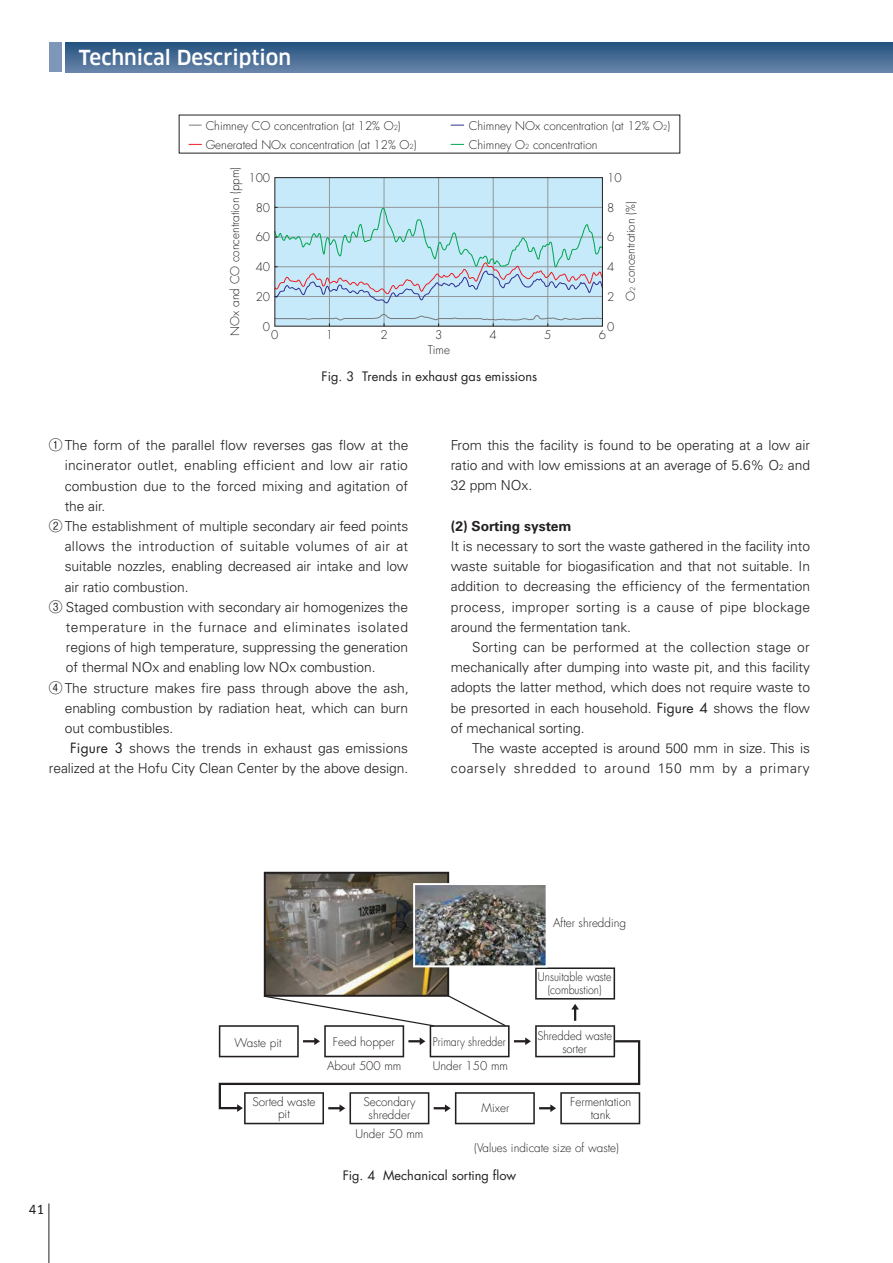
<style>
.page{position:relative;width:893px;height:1263px;background:#fff}
.page>*{position:absolute;margin:0;border:0;box-sizing:border-box;transform-origin:0 0}
.t1{font:500 20.25px "Clan Pro";color:#fff}
.t2{font:300 13.8px/20.2px "Univers LT Pro 45";letter-spacing:-.005em;color:#231f20;text-align:justify}
.t3{font:300 13.8px/20.2px "Univers LT Pro 45";letter-spacing:.04em;color:#231f20;text-align:right}
.t4{font:300 13.8px "Univers LT Pro 45";letter-spacing:.015em;color:#231f20}
.t5{font:300 13.8px "Univers LT Pro 45";letter-spacing:.02em;color:#231f20}
.t6{font:300 13.8px "Univers LT Pro 45";letter-spacing:.035em;color:#231f20}
.t7{font:700 13.8px "Univers LT Pro 65";color:#231f20}
.t8{font:12.75px "Futura Std";color:#231f20}
.t9{font:12.15px "Clan Pro News";color:#231f20}
.t10{font:300 11.7px/12.8px "Futura Std";color:#231f20;text-align:center}
.t11{font:300 11.7px/12.8px "Futura Std";color:#231f20;text-align:center;scale:.9 1}
.t12{font:300 11.7px/12.8px "Futura Std";color:#231f20;text-align:center;scale:.95 1}
.s1{font-size:6.75px}
.s2{font-family:"Gothic BBB Pro";font-weight:500}
.s3{font-family:"Futura Std";font-weight:400}
.s4{font-size:8.1px}
</style>
<div class="page">
<hr style="left:49px;top:1203px;width:1px;height:60px;background:#231f20">
<svg style="left:66px;top:43px;width:827px;height:29px;background:#466b94"></svg>
<div style="left:49px;top:43px;width:13px;height:29px;background:#7e96b7"></div>
<div style="left:275px;top:178px;width:327px;height:148px;background:#c6eafa"></div>
<hr style="left:329px;top:178px;width:1px;height:148px;background:#939598">
<hr style="left:384px;top:178px;width:1px;height:148px;background:#939598">
<hr style="left:438px;top:178px;width:1px;height:148px;background:#939598">
<hr style="left:493px;top:178px;width:1px;height:148px;background:#939598">
<hr style="left:548px;top:178px;width:1px;height:148px;background:#939598">
<svg style="left:276px;top:312px;width:325px;height:13px"></svg>
<svg style="left:276px;top:207px;width:325px;height:98px"></svg>
<svg style="left:189px;top:125px;width:13px;height:1px"></svg>
<svg style="left:189px;top:144px;width:13px;height:1px"></svg>
<svg style="left:451px;top:125px;width:13px;height:1px"></svg>
<svg style="left:451px;top:144px;width:13px;height:1px"></svg>
<div style="left:274px;top:177px;width:329px;height:150px;border:1px solid #231f20"></div>
<svg style="left:218px;top:967px;width:423px;height:157px"></svg>
<img style="left:267px;top:875px;width:179px;height:119px">
<div style="left:264px;top:872px;width:185px;height:125px;border:2px solid #231f20"></div>
<img style="left:416px;top:886px;width:129px;height:78px">
<div style="left:413px;top:883px;width:135px;height:84px;border:2px solid #fff"></div>
<h1 class="t1" style="left:79px;top:46px;width:214px">Technical Description</h1>
<p class="t10" style="left:206px;top:119px;width:197px">Chimney CO concentration (at 12% O<span class="s1">2</span>)</p>
<p class="t10" style="left:206px;top:139px;width:212px">Generated NOx concentration (at 12% O<span class="s1">2</span>)</p>
<p class="t10" style="left:469px;top:116px;width:203px;line-height:19.4px;text-align:left">Chimney NOx concentration (at 12% O<span class="s1">2</span>)<br>Chimney O<span class="s1">2</span> concentration</p>
<p class="t10" style="left:229px;top:336px;width:170px;rotate:-90deg">NOx and CO concentration (ppm)</p>
<p class="t10" style="left:607px;top:172px;width:16px">10</p>
<p class="t10" style="left:607px;top:201px;width:9px">8</p>
<p class="t10" style="left:607px;top:231px;width:9px">6</p>
<p class="t10" style="left:607px;top:261px;width:9px">4</p>
<p class="t10" style="left:607px;top:291px;width:9px">2</p>
<p class="t10" style="left:607px;top:320px;width:9px">0</p>
<p class="t10" style="left:248px;top:172px;width:23px">100</p>
<p class="t10" style="left:256px;top:201px;width:16px">80</p>
<p class="t10" style="left:256px;top:231px;width:16px">60</p>
<p class="t10" style="left:256px;top:261px;width:16px">40</p>
<p class="t10" style="left:256px;top:291px;width:16px">20</p>
<p class="t10" style="left:263px;top:320px;width:9px">0</p>
<p class="t10" style="left:625px;top:301px;width:101px;rotate:-90deg">O<span class="s1">2</span> concentration (%)</p>
<p class="t10" style="left:271px;top:329px;width:9px">0</p>
<p class="t10" style="left:326px;top:329px;width:9px">1</p>
<p class="t10" style="left:380px;top:329px;width:9px">2</p>
<p class="t10" style="left:435px;top:329px;width:9px">3</p>
<p class="t10" style="left:490px;top:329px;width:9px">4</p>
<p class="t10" style="left:544px;top:329px;width:9px">5</p>
<p class="t10" style="left:599px;top:329px;width:9px">6</p>
<p class="t10" style="left:428px;top:344px;width:24px">Time</p>
<p class="t8" style="left:322px;top:368px;width:217px">Fig. 3 Trends in exhaust gas emissions</p>
<p class="t2" style="left:49px;top:435px;width:361px"><span class="s2">①</span> The form of the parallel flow reverses gas flow at the</p>
<p class="t4" style="left:65px;top:457px;width:345px">incinerator outlet, enabling efficient and low air ratio</p>
<p class="t2" style="left:65px;top:475px;width:345px">combustion due to the forced mixing and agitation of</p>
<p class="t2" style="left:65px;top:496px;width:42px">the air.</p>
<p class="t2" style="left:49px;top:516px;width:361px"><span class="s2">②</span> The establishment of multiple secondary air feed points</p>
<p class="t5" style="left:65px;top:538px;width:345px">allows the introduction of suitable volumes of air at</p>
<p class="t2" style="left:65px;top:556px;width:345px">suitable nozzles, enabling decreased air intake and low</p>
<p class="t2" style="left:65px;top:576px;width:125px">air ratio combustion.</p>
<p class="t2" style="left:49px;top:597px;width:361px"><span class="s2">③</span> Staged combustion with secondary air homogenizes the</p>
<p class="t6" style="left:66px;top:619px;width:344px">temperature in the furnace and eliminates isolated</p>
<p class="t2" style="left:66px;top:637px;width:344px">regions of high temperature, suppressing the generation</p>
<p class="t2" style="left:66px;top:657px;width:311px">of thermal NOx and enabling low NOx combustion.</p>
<p class="t2" style="left:49px;top:678px;width:361px"><span class="s2">④</span> The structure makes fire pass through above the ash,</p>
<p class="t2" style="left:65px;top:698px;width:345px">enabling combustion by radiation heat, which can burn</p>
<p class="t2" style="left:65px;top:718px;width:110px">out combustibles.</p>
<p class="t2" style="left:70px;top:738px;width:339px"><span class="s3">Figure 3</span> shows the trends in exhaust gas emissions</p>
<p class="t2" style="left:49px;top:758px;width:361px">realized at the Hofu City Clean Center by the above design.</p>
<p class="t2" style="left:451px;top:435px;width:361px">From this the facility is found to be operating at a low air ratio and with low emissions at an average of 5.6% O<span class="s4">2</span> and 32 ppm NOx.</p>
<p class="t7" style="left:451px;top:518px;width:122px">(2) Sorting system</p>
<p class="t2" style="left:451px;top:536px;width:361px">It is necessary to sort the waste gathered in the facility into waste suitable for biogasification and that not suitable. In addition to decreasing the efficiency of the fermentation process, improper sorting is a cause of pipe blockage around the fermentation tank.</p>
<p class="t2" style="left:451px;top:637px;width:361px;text-indent:21px">Sorting can be performed at the collection stage or mechanically after dumping into waste pit, and this facility adopts the latter method, which does not require waste to be presorted in each household. <span class="s3">Figure 4</span> shows the flow of mechanical sorting.</p>
<p class="t3" style="left:451px;top:738px;width:361px">The waste accepted is around 500 mm in size. This is coarsely shredded to around 150 mm by a primary</p>
<p class="t10" style="left:553px;top:917px;width:75px">After shredding</p>
<p class="t10" style="left:235px;top:1036px;width:48px">Waste pit</p>
<p class="t10" style="left:333px;top:1036px;width:63px">Feed hopper</p>
<p class="t11" style="left:433px;top:1035px;width:82px">Primary shredder</p>
<p class="t10" style="left:252px;top:1095px;width:64px">Sorted waste pit</p>
<p class="t10" style="left:327px;top:1059px;width:76px">About 500 mm</p>
<p class="t10" style="left:433px;top:1059px;width:77px">Under 150 mm</p>
<p class="t10" style="left:363px;top:1096px;width:54px">Secondary shredder</p>
<p class="t10" style="left:355px;top:1128px;width:69px">Under 50 mm</p>
<p class="t10" style="left:482px;top:1101px;width:29px">Mixer</p>
<p class="t11" style="left:538px;top:971px;width:83px">Unsuitable waste (combustion)</p>
<p class="t12" style="left:537px;top:1030px;width:80px">Shredded waste sorter</p>
<p class="t10" style="left:570px;top:1096px;width:62px">Fermentation tank</p>
<p class="t10" style="left:474px;top:1141px;width:146px">(Values indicate size of waste)</p>
<p class="t9" style="left:28px;top:1202px;width:17px">41</p>
<p class="t8" style="left:343px;top:1167px;width:175px">Fig. 4 Mechanical sorting flow</p>
</div>
